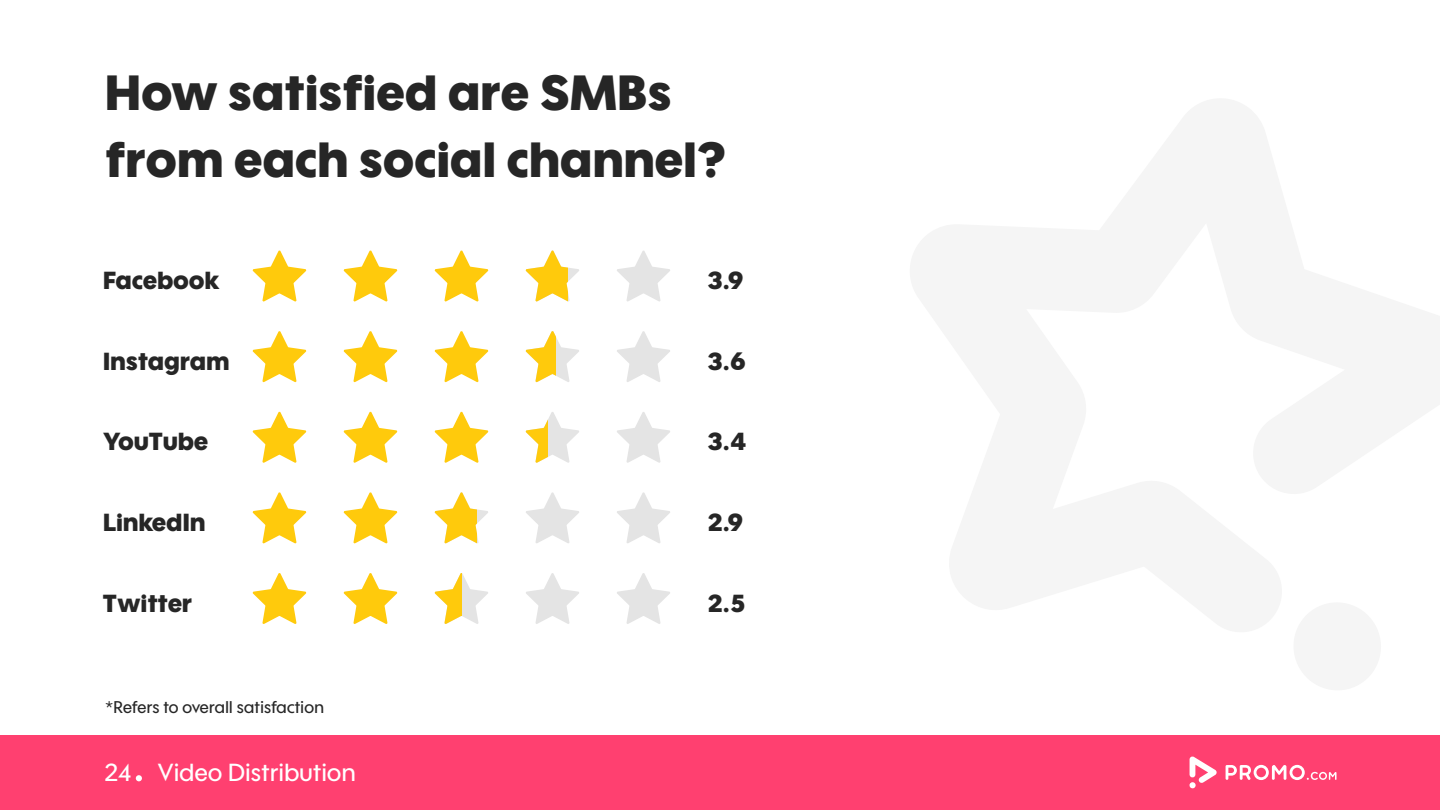
<style>
.page{position:relative;width:1440px;height:810px;background:#fff}
.page>*{position:absolute;margin:0;border:0;box-sizing:border-box;transform-origin:0 0}
.t1{font:900 48px/67.2px "Wes FY";letter-spacing:.02em;color:#262626}
.t2{font:900 24px "Wes FY";letter-spacing:.02em;color:#262626}
.t3{font:500 24px "Wes FY";letter-spacing:.02em;color:#fff}
.t4{font:500 16.5px "Wes FY";letter-spacing:.02em;color:#262626}
</style>
<div class="page">
<div style="left:0;top:735px;width:1440px;height:75px;background:#ff4070"></div>
<svg style="left:1190px;top:757px;width:27px;height:31px"></svg>
<svg style="left:1226px;top:765px;width:111px;height:15px"></svg>
<svg style="left:136px;top:775px;width:6px;height:6px"></svg>
<svg style="left:252px;top:250px;width:55px;height:52px"></svg>
<svg style="left:343px;top:250px;width:55px;height:52px"></svg>
<svg style="left:434px;top:250px;width:55px;height:52px"></svg>
<svg style="left:525px;top:250px;width:54px;height:52px"></svg>
<svg style="left:617px;top:250px;width:53px;height:52px"></svg>
<svg style="left:252px;top:331px;width:55px;height:51px"></svg>
<svg style="left:343px;top:331px;width:55px;height:51px"></svg>
<svg style="left:434px;top:331px;width:55px;height:51px"></svg>
<svg style="left:556px;top:338px;width:23px;height:44px"></svg>
<svg style="left:525px;top:331px;width:31px;height:51px"></svg>
<svg style="left:617px;top:331px;width:53px;height:51px"></svg>
<svg style="left:252px;top:412px;width:55px;height:51px"></svg>
<svg style="left:343px;top:412px;width:55px;height:51px"></svg>
<svg style="left:434px;top:412px;width:55px;height:51px"></svg>
<svg style="left:548px;top:412px;width:31px;height:51px"></svg>
<svg style="left:525px;top:419px;width:23px;height:44px"></svg>
<svg style="left:617px;top:412px;width:53px;height:51px"></svg>
<svg style="left:252px;top:492px;width:55px;height:52px"></svg>
<svg style="left:343px;top:492px;width:55px;height:52px"></svg>
<svg style="left:434px;top:492px;width:54px;height:52px"></svg>
<svg style="left:526px;top:492px;width:53px;height:51px"></svg>
<svg style="left:617px;top:492px;width:53px;height:51px"></svg>
<svg style="left:252px;top:573px;width:55px;height:51px"></svg>
<svg style="left:343px;top:573px;width:55px;height:51px"></svg>
<svg style="left:462px;top:573px;width:26px;height:51px"></svg>
<svg style="left:434px;top:573px;width:28px;height:51px"></svg>
<svg style="left:526px;top:573px;width:53px;height:51px"></svg>
<svg style="left:617px;top:573px;width:53px;height:51px"></svg>
<h1 class="t1" style="left:105px;top:58px;width:623px">How satisfied are SMBs from each social channel?</h1>
<p class="t2" style="left:103px;top:265px;width:118px">Facebook</p>
<p class="t2" style="left:708px;top:265px;width:36px">3.9</p>
<p class="t2" style="left:103px;top:346px;width:128px">Instagram</p>
<p class="t2" style="left:708px;top:346px;width:39px">3.6</p>
<p class="t2" style="left:103px;top:427px;width:106px">YouTube</p>
<p class="t2" style="left:708px;top:427px;width:39px">3.4</p>
<p class="t2" style="left:103px;top:507px;width:104px">LinkedIn</p>
<p class="t2" style="left:708px;top:507px;width:36px">2.9</p>
<p class="t2" style="left:103px;top:588px;width:91px">Twitter</p>
<p class="t2" style="left:708px;top:588px;width:38px">2.5</p>
<p class="t4" style="left:105px;top:697px;width:220px">*Refers to overall satisfaction</p>
<p class="t3" style="left:105px;top:757px;width:252px">24 Video Distribution</p>
</div>
